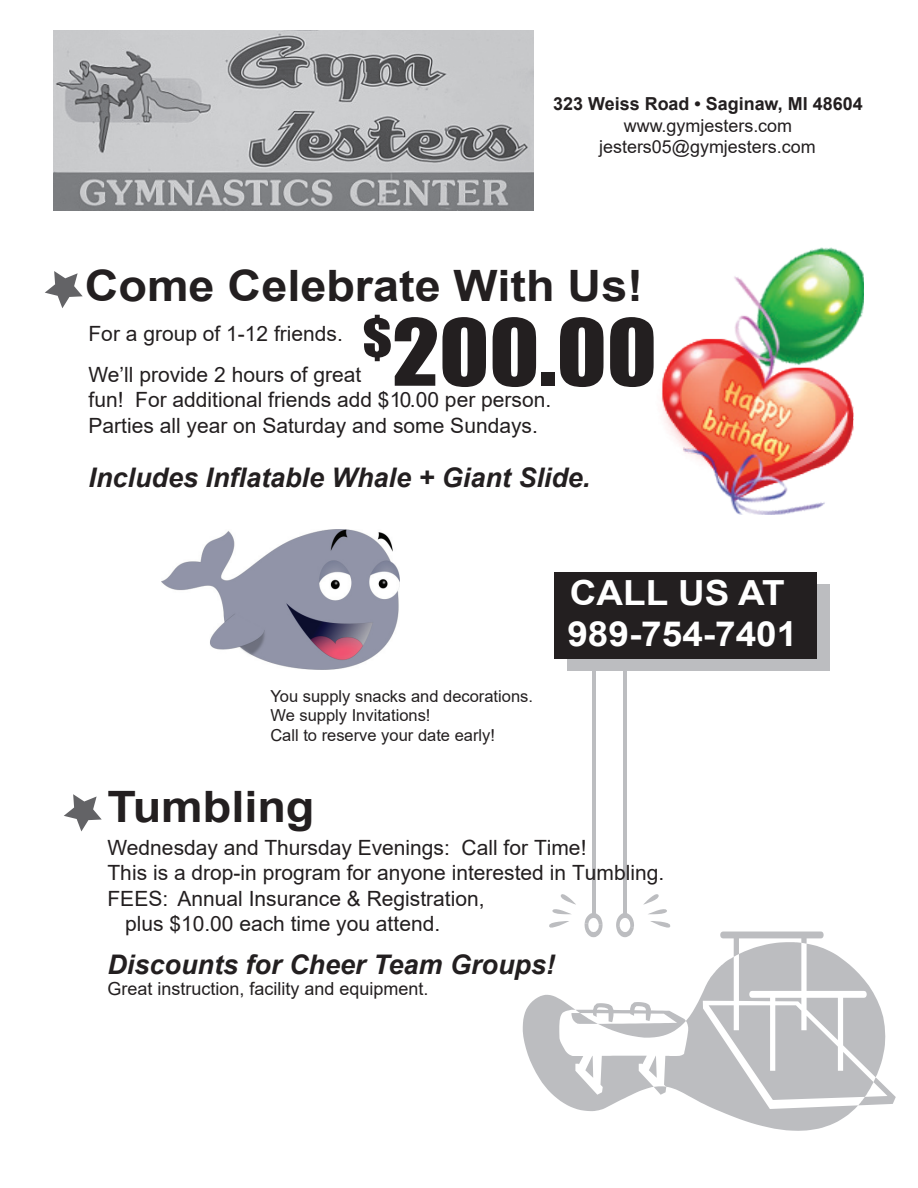
<style>
.page{position:relative;width:918px;height:1188px;background:#fff}
.page>*{position:absolute;margin:0;border:0;box-sizing:border-box;transform-origin:0 0}
.t1{font:85.2px "Impact";color:#231f20;scale:1.1 1}
.t2{font:700 43.35px "Arial";color:#231f20;scale:1.08 1}
.t3{font:700 34.65px/41.5px "Arial";color:#fff;scale:1.07 1}
.t4{font:italic 700 27px "Arial";color:#231f20}
.t5{font:21px/41.4px "Arial";color:#231f20}
.t6{font:18px/21.5px "Arial";color:#231f20;text-align:center}
.t7{font:700 18px "Arial";color:#231f20}
.t8{font:16.5px/19.8px "Arial";color:#231f20}
</style>
<div class="page">
<svg style="left:45px;top:271px;width:38px;height:37px"></svg>
<svg style="left:64px;top:794px;width:38px;height:37px"></svg>
<img style="left:661px;top:247px;width:203px;height:267px">
<hr style="left:592px;top:598px;width:4px;height:316px;background:#bcbdc0">
<hr style="left:624px;top:598px;width:3px;height:316px;background:#bcbdc0">
<svg style="left:523px;top:894px;width:373px;height:237px"></svg>
<img style="left:161px;top:529px;width:239px;height:140px">
<img style="left:54px;top:31px;width:480px;height:179px">
<div style="left:567px;top:584px;width:263px;height:87px;background:#bcbdc0"></div>
<div style="left:554px;top:572px;width:263px;height:87px;background:#231f20"></div>
<p class="t7" style="left:553px;top:91px;width:311px">323 Weiss Road • Saginaw, MI 48604</p>
<p class="t6" style="left:599px;top:114px;width:218px">www.gymjesters.com jesters05@gymjesters.com</p>
<h2 class="t2" style="left:85px;top:255px;width:518px">Come Celebrate With Us!</h2>
<h1 class="t1" style="left:362px;top:286px;width:269px"><sup>$</sup>200.00</h1>
<p class="t5" style="left:89px;top:313px;width:274px">For a group of 1-12 friends.<br>We’ll provide 2 hours of great</p>
<p class="t5" style="left:89px;top:387px;width:464px;line-height:25.2px">fun! For additional friends add $10.00 per person.<br>Parties all year on Saturday and some Sundays.</p>
<p class="t4" style="left:89px;top:460px;width:503px">Includes Inflatable Whale + Giant Slide.</p>
<p class="t8" style="left:270px;top:686px;width:264px">You supply snacks and decorations.<br>We supply Invitations!<br>Call to reserve your date early!</p>
<h2 class="t2" style="left:108px;top:776px;width:193px">Tumbling</h2>
<h3 class="t3" style="left:567px;top:572px;width:216px">CALL US AT<br>989-754-7401</h3>
<p class="t5" style="left:108px;top:827px;width:481px">Wednesday and Thursday Evenings: Call for Time!</p>
<p class="t5" style="left:108px;top:852px;width:558px">This is a drop-in program for anyone interested in Tumbling.</p>
<p class="t5" style="left:108px;top:877px;width:379px">FEES: Annual Insurance &amp; Registration,</p>
<p class="t5" style="left:125px;top:903px;width:317px">plus $10.00 each time you attend.</p>
<p class="t4" style="left:108px;top:946px;width:449px">Discounts for Cheer Team Groups!</p>
<p class="t6" style="left:108px;top:978px;width:323px">Great instruction, facility and equipment.</p>
</div>
